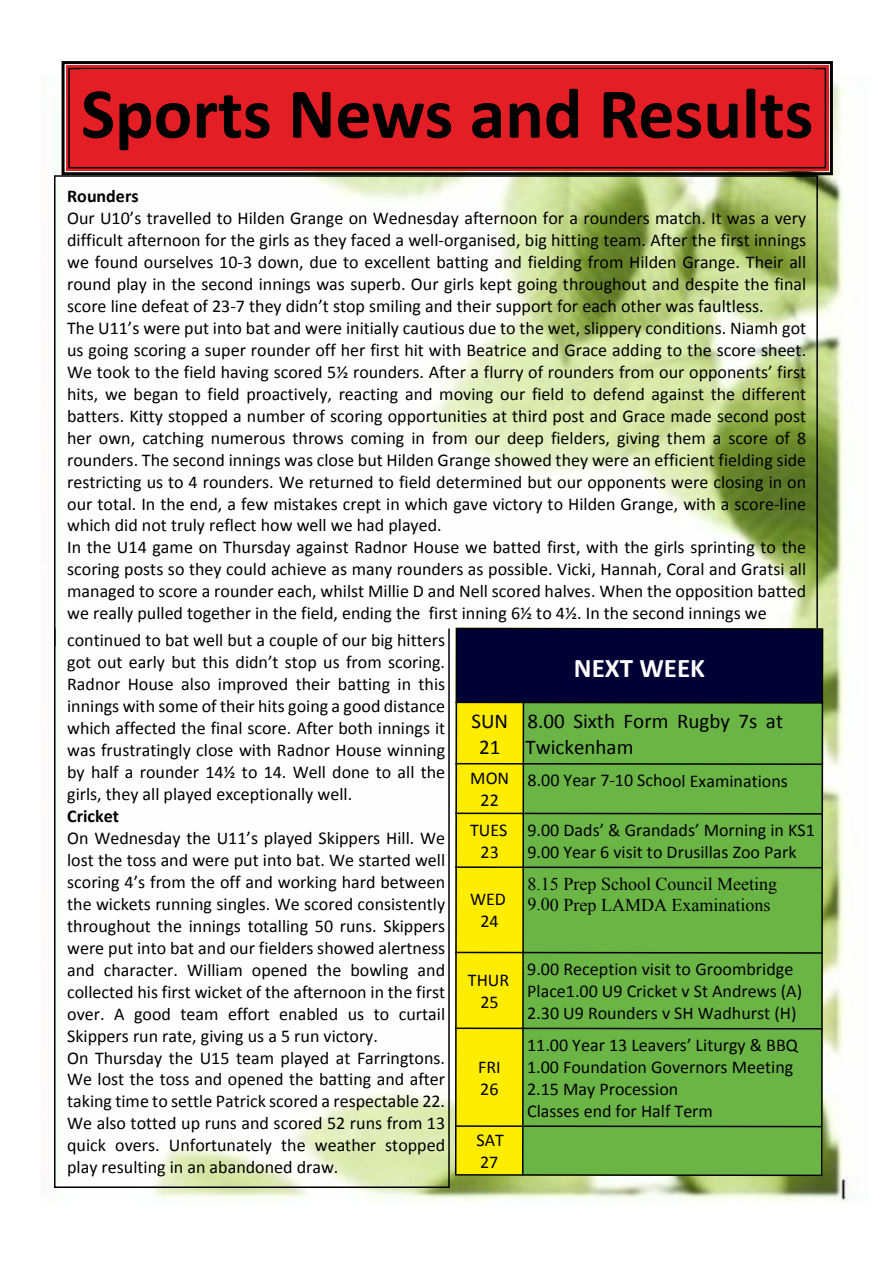
<style>
.page{position:relative;width:893px;height:1263px;background:#fff}
.page>*{position:absolute;margin:0;border:0;box-sizing:border-box;transform-origin:0 0}
.t1{font:700 72px "Calibri";color:#000}
.t2{font:700 27px "Calibri";color:#fefefe}
.t3{font:21px/25.7px "Calibri";color:#000;text-align:center}
.t4{font:18px/22px "Calibri";color:#000}
.t5{font:18px/20.7px "Times New Roman";color:#000}
.t6{font:700 18px "Calibri";color:#000}
</style>
<div class="page">
<img style="left:56px;top:76px;width:796px;height:1126px">
<svg style="left:62px;top:61px;width:771px;height:114px;background:#9c2629"></svg>
<div style="left:81px;top:69px;width:732px;height:88px;background:#e31f25"></div>
<div style="left:54px;top:628px;width:396px;height:560px;border:2px solid #000"></div>
<div style="left:456px;top:702px;width:67px;height:62px;background:#ffed00"></div>
<div style="left:523px;top:702px;width:299px;height:62px;background:#6ab545"></div>
<div style="left:456px;top:764px;width:67px;height:49px;background:#ffed00"></div>
<div style="left:523px;top:764px;width:299px;height:50px;background:#6ab545"></div>
<div style="left:456px;top:813px;width:67px;height:54px;background:#ffed00"></div>
<div style="left:523px;top:813px;width:299px;height:55px;background:#6ab545"></div>
<div style="left:456px;top:867px;width:67px;height:85px;background:#ffed00"></div>
<div style="left:523px;top:867px;width:299px;height:86px;background:#6ab545"></div>
<div style="left:456px;top:952px;width:67px;height:76px;background:#ffed00"></div>
<div style="left:523px;top:952px;width:299px;height:77px;background:#6ab545"></div>
<hr style="left:456px;top:763px;width:68px;height:1px;background:#000">
<hr style="left:523px;top:763px;width:300px;height:2px;background:#000">
<hr style="left:455px;top:812px;width:69px;height:2px;background:#000">
<hr style="left:522px;top:813px;width:301px;height:1px;background:#000">
<hr style="left:455px;top:866px;width:69px;height:2px;background:#000">
<hr style="left:522px;top:866px;width:301px;height:2px;background:#000">
<hr style="left:455px;top:952px;width:69px;height:1px;background:#000">
<hr style="left:522px;top:952px;width:301px;height:2px;background:#000">
<hr style="left:455px;top:1027px;width:69px;height:2px;background:#000">
<hr style="left:522px;top:1027px;width:301px;height:2px;background:#000">
<hr style="left:456px;top:702px;width:1px;height:62px;background:#000">
<hr style="left:455px;top:763px;width:2px;height:51px;background:#000">
<hr style="left:455px;top:812px;width:2px;height:56px;background:#000">
<hr style="left:455px;top:866px;width:2px;height:87px;background:#000">
<hr style="left:455px;top:952px;width:2px;height:77px;background:#000">
<hr style="left:523px;top:702px;width:1px;height:62px;background:#000">
<hr style="left:522px;top:763px;width:2px;height:51px;background:#000">
<hr style="left:522px;top:813px;width:2px;height:55px;background:#000">
<hr style="left:522px;top:866px;width:2px;height:87px;background:#000">
<hr style="left:522px;top:952px;width:2px;height:77px;background:#000">
<div style="left:456px;top:628px;width:367px;height:76px;background:#010136"></div>
<hr style="left:822px;top:702px;width:1px;height:63px;background:#000">
<hr style="left:821px;top:763px;width:2px;height:51px;background:#000">
<hr style="left:821px;top:813px;width:2px;height:55px;background:#000">
<hr style="left:821px;top:867px;width:2px;height:87px;background:#000">
<hr style="left:821px;top:952px;width:2px;height:77px;background:#000">
<svg style="left:455px;top:1029px;width:368px;height:147px;background:#80b836"></svg>
<h1 class="t1" style="left:81px;top:84px;width:734px">Sports News and Results</h1>
<p class="t6" style="left:67px;top:188px;width:73px">Rounders</p>
<p class="t4" style="left:67px;top:208px;width:741px">Our U10’s travelled to Hilden Grange on Wednesday afternoon for a rounders match. It was a very difficult afternoon for the girls as they faced a well-organised, big hitting team. After the first innings we found ourselves 10-3 down, due to excellent batting and fielding from Hilden Grange. Their all round play in the second innings was superb. Our girls kept going throughout and despite the final score line defeat of 23-7 they didn’t stop smiling and their support for each other was faultless.<br>The U11’s were put into bat and were initially cautious due to the wet, slippery conditions. Niamh got us going scoring a super rounder off her first hit with Beatrice and Grace adding to the score sheet.<br>We took to the field having scored 5½ rounders. After a flurry of rounders from our opponents’ first hits, we began to field proactively, reacting and moving our field to defend against the different batters. Kitty stopped a number of scoring opportunities at third post and Grace made second post her own, catching numerous throws coming in from our deep fielders, giving them a score of 8 rounders. The second innings was close but Hilden Grange showed they were an efficient fielding side restricting us to 4 rounders. We returned to field determined but our opponents were closing in on our total. In the end, a few mistakes crept in which gave victory to Hilden Grange, with a score-line which did not truly reflect how well we had played.<br>In the U14 game on Thursday against Radnor House we batted first, with the girls sprinting to the scoring posts so they could achieve as many rounders as possible. Vicki, Hannah, Coral and Gratsi all managed to score a rounder each, whilst Millie D and Nell scored halves. When the opposition batted we really pulled together in the field, ending the first inning 6½ to 4½. In the second innings we</p>
<p class="t4" style="left:67px;top:630px;width:379px;text-align:justify">continued to bat well but a couple of our big hitters got out early but this didn’t stop us from scoring.<br>Radnor House also improved their batting in this innings with some of their hits going a good distance which affected the final score. After both innings it was frustratingly close with Radnor House winning by half a rounder 14½ to 14. Well done to all the girls, they all played exceptionally well.</p>
<p class="t6" style="left:67px;top:808px;width:53px">Cricket</p>
<p class="t4" style="left:67px;top:828px;width:380px">On Wednesday the U11’s played Skippers Hill. We lost the toss and were put into bat. We started well scoring 4’s from the off and working hard between the wickets running singles. We scored consistently throughout the innings totalling 50 runs. Skippers were put into bat and our fielders showed alertness and character. William opened the bowling and collected his first wicket of the afternoon in the first over. A good team effort enabled us to curtail Skippers run rate, giving us a 5 run victory.<br>On Thursday the U15 team played at Farringtons.<br>We lost the toss and opened the batting and after taking time to settle Patrick scored a respectable 22.<br>We also totted up runs and scored 52 runs from 13 quick overs. Unfortunately the weather stopped play resulting in an abandoned draw.</p>
<h2 class="t2" style="left:574px;top:656px;width:133px">NEXT WEEK</h2>
<p class="t3" style="left:471px;top:710px;width:38px">SUN<br>21</p>
<p class="t3" style="left:526px;top:710px;width:259px;text-align:left">8.00 Sixth Form Rugby 7s at<br>Twickenham</p>
<p class="t4" style="left:470px;top:769px;width:40px;text-align:center">MON<br>22</p>
<p class="t4" style="left:528px;top:771px;width:262px">8.00 Year 7-10 School Examinations</p>
<p class="t4" style="left:470px;top:820px;width:39px;text-align:center">TUES<br>23</p>
<p class="t4" style="left:527px;top:821px;width:289px">9.00 Dads’ &amp; Grandads’ Morning in KS1<br>9.00 Year 6 visit to Drusillas Zoo Park</p>
<p class="t4" style="left:470px;top:890px;width:37px;text-align:center">WED<br>24</p>
<p class="t5" style="left:527px;top:875px;width:251px">8.15 Prep School Council Meeting<br>9.00 Prep LAMDA Examinations</p>
<p class="t4" style="left:468px;top:970px;width:43px;text-align:center">THUR<br>25</p>
<p class="t4" style="left:527px;top:960px;width:276px">9.00 Reception visit to Groombridge<br>Place1.00 U9 Cricket v St Andrews (A)<br>2.30 U9 Rounders v SH Wadhurst (H)</p>
<p class="t4" style="left:478px;top:1057px;width:24px">FRI<br>26</p>
<p class="t4" style="left:527px;top:1035px;width:272px">11.00 Year 13 Leavers’ Liturgy &amp; BBQ<br>1.00 Foundation Governors Meeting<br>2.15 May Procession<br>Classes end for Half Term</p>
<p class="t4" style="left:476px;top:1130px;width:29px">SAT<br>27</p>
</div>
